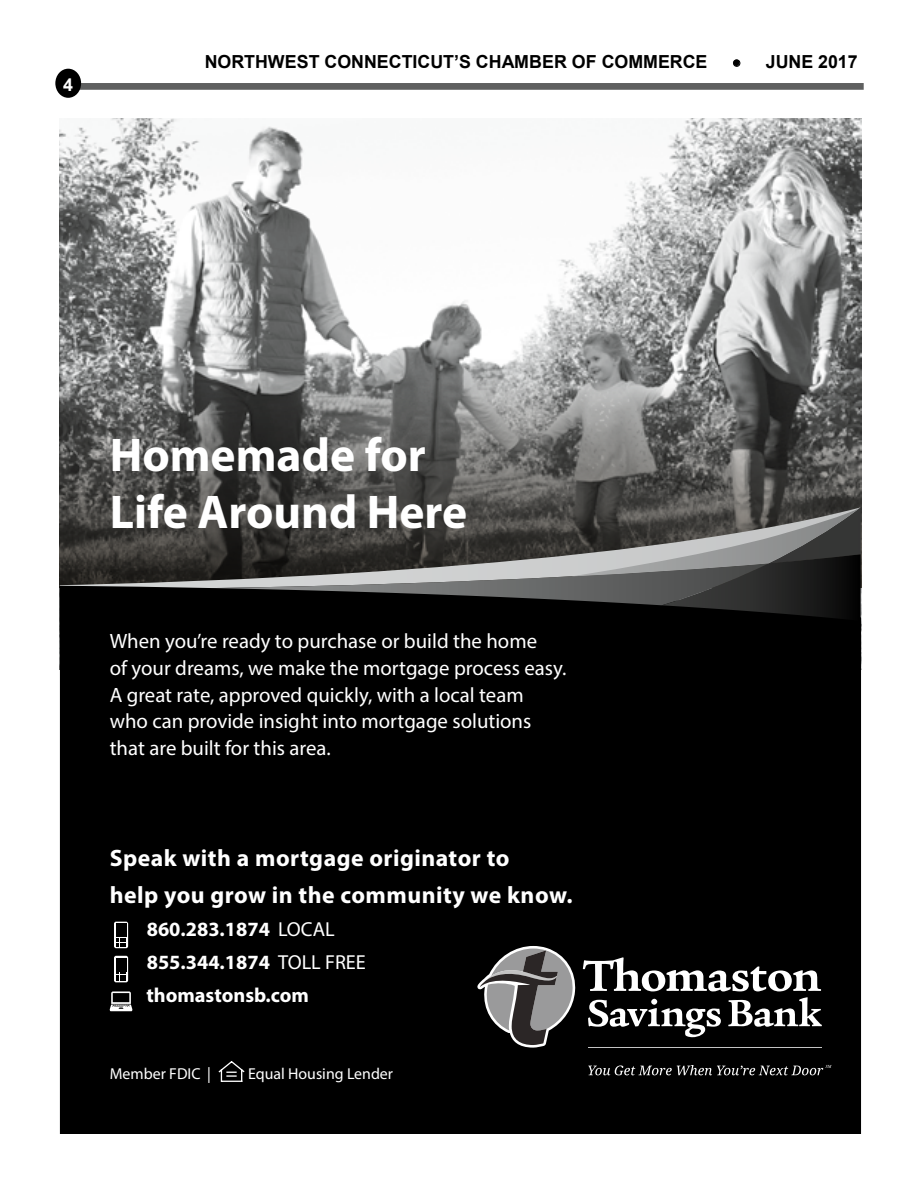
<style>
.page{position:relative;width:918px;height:1188px;background:#fff}
.page>*{position:absolute;margin:0;border:0;box-sizing:border-box;transform-origin:0 0}
.t1{font:700 47.55px/57px "Myriad Pro";color:#fff}
.t2{font:700 23.7px/37px "Myriad Pro";letter-spacing:.02em;color:#fff}
.t3{font:20.85px/26.7px "Myriad Pro";color:#fff}
.t4{font:700 20.25px/33.2px "Myriad Pro";color:#fff}
.t5{font:700 18px "Arial";color:#000}
.t6{font:700 18px "Arial";color:#fff}
.t7{font:15.9px "Myriad Pro";color:#fff}
.s1{font-weight:400}
</style>
<div class="page">
<div style="left:61px;top:83px;width:803px;height:7px;background:#5f6060"></div>
<svg style="left:733px;top:59px;width:7px;height:8px"></svg>
<div style="left:57px;top:70px;width:23px;height:26px;background:#000;border-radius:50%"></div>
<div style="left:55px;top:69px;width:26px;height:29px;border:3px solid #000;border-radius:50%"></div>
<img style="left:60px;top:118px;width:801px;height:241px">
<svg style="left:59px;top:359px;width:803px;height:229px;background:#676766"></svg>
<div style="left:60px;top:588px;width:801px;height:546px;background:#000"></div>
<svg style="left:60px;top:507px;width:152px;height:81px;background:#413f3c"></svg>
<svg style="left:212px;top:507px;width:649px;height:114px;background:#464645"></svg>
<svg style="left:588px;top:1065px;width:244px;height:10px;background:#3d3d3d"></svg>
<hr style="left:589px;top:1047px;width:233px;height:1px;background:#c3c3c3">
<svg style="left:583px;top:957px;width:239px;height:80px"></svg>
<svg style="left:477px;top:946px;width:100px;height:102px;background:#5b5a5a"></svg>
<svg style="left:219px;top:1061px;width:26px;height:21px"></svg>
<svg style="left:114px;top:922px;width:14px;height:26px"></svg>
<div style="left:116px;top:924px;width:10px;height:13px;background:#000"></div>
<svg style="left:116px;top:939px;width:10px;height:7px"></svg>
<svg style="left:114px;top:956px;width:14px;height:26px"></svg>
<div style="left:116px;top:958px;width:10px;height:13px;background:#000"></div>
<svg style="left:116px;top:973px;width:10px;height:7px"></svg>
<svg style="left:109px;top:991px;width:24px;height:20px"></svg>
<p class="t6" style="left:63px;top:73px;width:11px">4</p>
<p class="t5" style="left:205px;top:50px;width:504px">NORTHWEST CONNECTICUT’S CHAMBER OF COMMERCE</p>
<p class="t5" style="left:733px;top:50px;width:127px">• JUNE 2017</p>
<h1 class="t1" style="left:110px;top:425px;width:359px">Homemade for<br>Life Around Here</h1>
<p class="t3" style="left:110px;top:627px;width:458px">When you’re ready to purchase or build the home<br>of your dreams, we make the mortgage process easy.<br>A great rate, approved quickly, with a local team who can provide insight into mortgage solutions that are built for this area.</p>
<p class="t2" style="left:110px;top:839px;width:464px">Speak with a mortgage originator to<br>help you grow in the community we know.</p>
<p class="t4" style="left:146px;top:912px;width:221px">860.283.1874 <span class="s1">LOCAL<br></span>855.344.1874 <span class="s1">TOLL FREE </span>thomastonsb.com</p>
<p class="t7" style="left:110px;top:1064px;width:103px">Member FDIC |</p>
<p class="t7" style="left:248px;top:1064px;width:147px">Equal Housing Lender</p>
</div>
